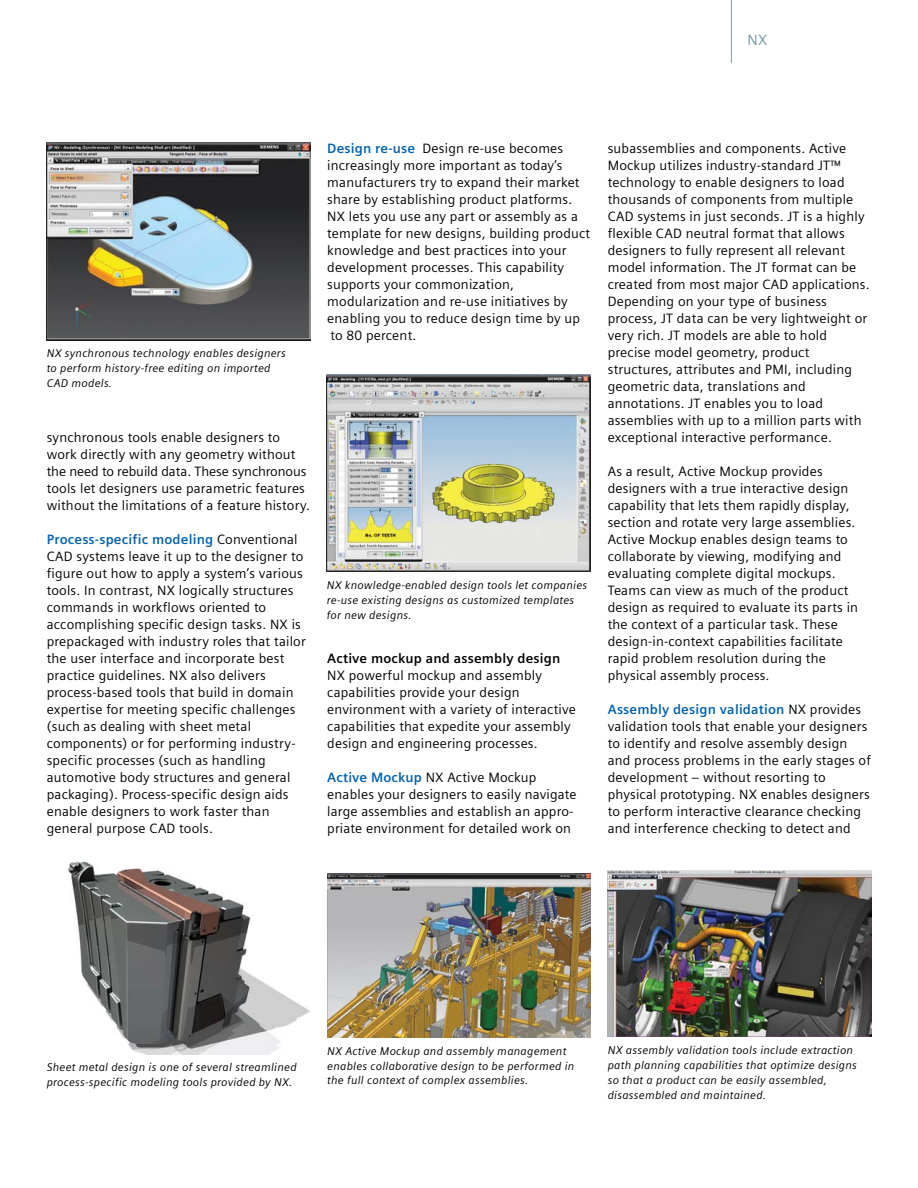
<style>
.page{position:relative;width:918px;height:1188px;background:#fff}
.page>*{position:absolute;margin:0;border:0;box-sizing:border-box;transform-origin:0 0}
.Body_Subhead___9pt_0{font:15px "Siemens Sans";color:#7b9aa9}
.Body__Copy__9pt_0_15{font:13.5px/17px "Siemens Sans";letter-spacing:.015em;color:#000}
.Body_Subhead___9pt_0-2{font:700 13.5px "Siemens Sans";letter-spacing:.015em;color:#000}
.Caption_for_fact_she{font:italic 11.25px/14.9px "Siemens Sans";letter-spacing:.02em;color:#000}
.s1{font-weight:700;color:#0061af}
</style>
<div class="page">
<hr style="left:731px;top:0;width:1px;height:63px;background:#7b9aa9">
<img style="left:47px;top:142px;width:263px;height:198px">
<img style="left:67px;top:861px;width:243px;height:193px">
<img style="left:327px;top:374px;width:263px;height:198px">
<img style="left:327px;top:874px;width:264px;height:164px">
<img style="left:608px;top:870px;width:263px;height:167px">
<p class="Body_Subhead___9pt_0" style="left:748px;top:32px;width:21px">NX</p>
<p class="Caption_for_fact_she" style="left:47px;top:346px;width:241px">NX synchronous technology enables designers to perform history-free editing on imported<br>CAD models.</p>
<p class="Body__Copy__9pt_0_15" style="left:47px;top:429px;width:265px">synchronous tools enable designers to work directly with any geometry without the need to rebuild data. These synchronous tools let designers use parametric features without the limitations of a feature history.</p>
<p class="Body__Copy__9pt_0_15" style="left:47px;top:531px;width:261px"><span class="s1">Process-specific modeling</span> Conventional CAD systems leave it up to the designer to figure out how to apply a system’s various tools. In contrast, NX logically structures commands in workflows oriented to accomplishing specific design tasks. NX is prepackaged with industry roles that tailor the user interface and incorporate best practice guidelines. NX also delivers process-based tools that build in domain expertise for meeting specific challenges (such as dealing with sheet metal components) or for performing industry&shy;specific processes (such as handling automotive body structures and general packaging). Process-specific design aids enable designers to work faster than general purpose CAD tools.</p>
<p class="Body__Copy__9pt_0_15" style="left:327px;top:140px;width:254px"><span class="s1">Design re-use</span> Design re-use becomes increasingly more important as today’s manufacturers try to expand their market share by establishing product platforms.</p>
<p class="Body__Copy__9pt_0_15" style="left:327px;top:208px;width:264px">NX lets you use any part or assembly as a template for new designs, building product knowledge and best practices into your development processes. This capability supports your commonization, modularization and re-use initiatives by enabling you to reduce design time by up</p>
<p class="Body__Copy__9pt_0_15" style="left:331px;top:327px;width:87px">to 80 percent.</p>
<p class="Caption_for_fact_she" style="left:327px;top:578px;width:262px">NX knowledge-enabled design tools let companies re-use existing designs as customized templates for new designs.</p>
<p class="Body_Subhead___9pt_0-2" style="left:327px;top:651px;width:235px">Active mockup and assembly design</p>
<p class="Body__Copy__9pt_0_15" style="left:327px;top:667px;width:250px">NX powerful mockup and assembly capabilities provide your design environment with a variety of interactive capabilities that expedite your assembly design and engineering processes.</p>
<p class="Body__Copy__9pt_0_15" style="left:327px;top:769px;width:251px"><span class="s1">Active Mockup</span> NX Active Mockup enables your designers to easily navigate large assemblies and establish an appro&shy;priate environment for detailed work on</p>
<p class="Body__Copy__9pt_0_15" style="left:608px;top:140px;width:263px">subassemblies and components. Active Mockup utilizes industry-standard JT™ technology to enable designers to load thousands of components from multiple CAD systems in just seconds. JT is a highly flexible CAD neutral format that allows designers to fully represent all relevant model information. The JT format can be created from most major CAD applications.<br>Depending on your type of business process, JT data can be very lightweight or very rich. JT models are able to hold precise model geometry, product structures, attributes and PMI, including geometric data, translations and annotations. JT enables you to load assemblies with up to a million parts with exceptional interactive performance.</p>
<p class="Body__Copy__9pt_0_15" style="left:608px;top:463px;width:252px">As a result, Active Mockup provides designers with a true interactive design capability that lets them rapidly display, section and rotate very large assemblies.<br>Active Mockup enables design teams to collaborate by viewing, modifying and evaluating complete digital mockups.<br>Teams can view as much of the product design as required to evaluate its parts in the context of a particular task. These design-in-context capabilities facilitate rapid problem resolution during the physical assembly process.</p>
<p class="Body__Copy__9pt_0_15" style="left:608px;top:701px;width:265px"><span class="s1">Assembly design validation</span> NX provides validation tools that enable your designers to identify and resolve assembly design and process problems in the early stages of development – without resorting to physical prototyping. NX enables designers to perform interactive clearance checking and interference checking to detect and</p>
<p class="Caption_for_fact_she" style="left:47px;top:1060px;width:251px">Sheet metal design is one of several streamlined process-specific modeling tools provided by NX.</p>
<p class="Caption_for_fact_she" style="left:327px;top:1043px;width:249px">NX Active Mockup and assembly management enables collaborative design to be performed in the full context of complex assemblies.</p>
<p class="Caption_for_fact_she" style="left:608px;top:1043px;width:251px">NX assembly validation tools include extraction path planning capabilities that optimize designs so that a product can be easily assembled, disassembled and maintained.</p>
</div>
